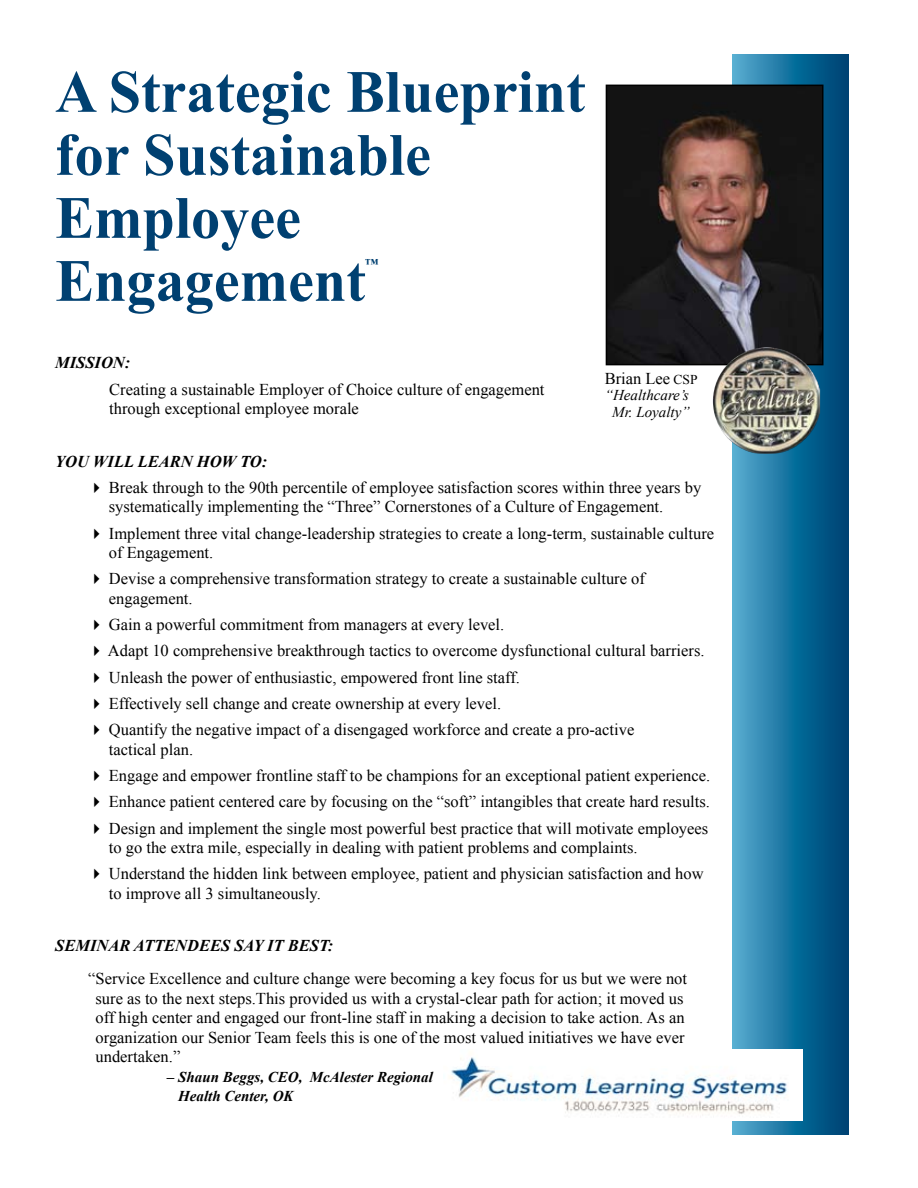
<style>
.page{position:relative;width:918px;height:1188px;background:#fff}
.page>*{position:absolute;margin:0;border:0;box-sizing:border-box;transform-origin:0 0}
.t1{font:700 60px/63px "Times New Roman";color:#004071}
.t2{font:16.5px/19.5px "Times New Roman";color:#000}
.t3{font:italic 700 16.5px "Times New Roman";color:#000}
.t4{font:italic 700 15px/19.5px "Times New Roman";color:#000}
.t5{font:italic 15px/16.5px "Times New Roman";color:#000;text-align:center}
.t6{font:italic 700 13.05px "Times New Roman";color:#004071}
.s1{font-size:13.5px}
</style>
<div class="page">
<svg style="left:732px;top:55px;width:117px;height:1079px;background:#186e9a"></svg>
<img style="left:609px;top:88px;width:212px;height:274px">
<div style="left:606px;top:85px;width:218px;height:280px;border:2px solid #000"></div>
<img style="left:713px;top:347px;width:107px;height:107px">
<div style="left:443px;top:1049px;width:359px;height:71px;background:#fff"></div>
<img style="left:449px;top:1057px;width:339px;height:57px">
<h1 class="t1" style="left:55px;top:59px;width:532px">A Strategic Blueprint for Sustainable<br>Employee<br>Engagement</h1>
<p class="t6" style="left:366px;top:254px;width:14px">™</p>
<p class="t3" style="left:55px;top:351px;width:77px">MISSION:</p>
<p class="t2" style="left:109px;top:379px;width:437px">Creating a sustainable Employer of Choice culture of engagement through exceptional employee morale</p>
<p class="t3" style="left:55px;top:450px;width:214px">YOU WILL LEARN HOW TO:</p>
<p class="t2" style="left:109px;top:477px;width:594px;text-indent:-21px">✔ Break through to the 90th percentile of employee satisfaction scores within three years by systematically implementing the “Three” Cornerstones of a Culture of Engagement.</p>
<p class="t2" style="left:109px;top:523px;width:607px;text-indent:-21px">✔ Implement three vital change-leadership strategies to create a long-term, sustainable culture of Engagement.</p>
<p class="t2" style="left:109px;top:569px;width:538px;text-indent:-21px">✔ Devise a comprehensive transformation strategy to create a sustainable culture of engagement.</p>
<p class="t2" style="left:88px;top:615px;width:418px">✔ Gain a powerful commitment from managers at every level.</p>
<p class="t2" style="left:88px;top:641px;width:618px">✔ Adapt 10 comprehensive breakthrough tactics to overcome dysfunctional cultural barriers.</p>
<p class="t2" style="left:88px;top:667px;width:433px">✔ Unleash the power of enthusiastic, empowered front line staff.</p>
<p class="t2" style="left:88px;top:693px;width:414px">✔ Effectively sell change and create ownership at every level.</p>
<p class="t2" style="left:109px;top:720px;width:527px;text-indent:-21px">✔ Quantify the negative impact of a disengaged workforce and create a pro-active tactical plan.</p>
<p class="t2" style="left:88px;top:765px;width:623px">✔ Engage and empower frontline staff to be champions for an exceptional patient experience.</p>
<p class="t2" style="left:88px;top:792px;width:623px">✔ Enhance patient centered care by focusing on the “soft” intangibles that create hard results.</p>
<p class="t2" style="left:109px;top:818px;width:601px;text-indent:-21px">✔ Design and implement the single most powerful best practice that will motivate employees to go the extra mile, especially in dealing with patient problems and complaints.</p>
<p class="t2" style="left:109px;top:864px;width:596px;text-indent:-21px">✔ Understand the hidden link between employee, patient and physician satisfaction and how to improve all 3 simultaneously.</p>
<p class="t3" style="left:55px;top:934px;width:280px">SEMINAR ATTENDEES SAY IT BEST:</p>
<p class="t2" style="left:96px;top:969px;width:593px;text-indent:-7px">“Service Excellence and culture change were becoming a key focus for us but we were not sure as to the next steps.This provided us with a crystal-clear path for action; it moved us off high center and engaged our front-line staff in making a decision to take action. As an organization our Senior Team feels this is one of the most valued initiatives we have ever undertaken.”</p>
<p class="t4" style="left:178px;top:1067px;width:257px;text-indent:-11px">– SHAUN BEGGS, CEO, MCALESTER REGIONAL<br>HEALTH CENTER, OK</p>
<p class="t2" style="left:605px;top:368px;width:94px">Brian Lee <span class="s1">CSP</span></p>
<p class="t5" style="left:605px;top:387px;width:87px">“Healthcare’s<br>Mr. Loyalty”</p>
</div>
